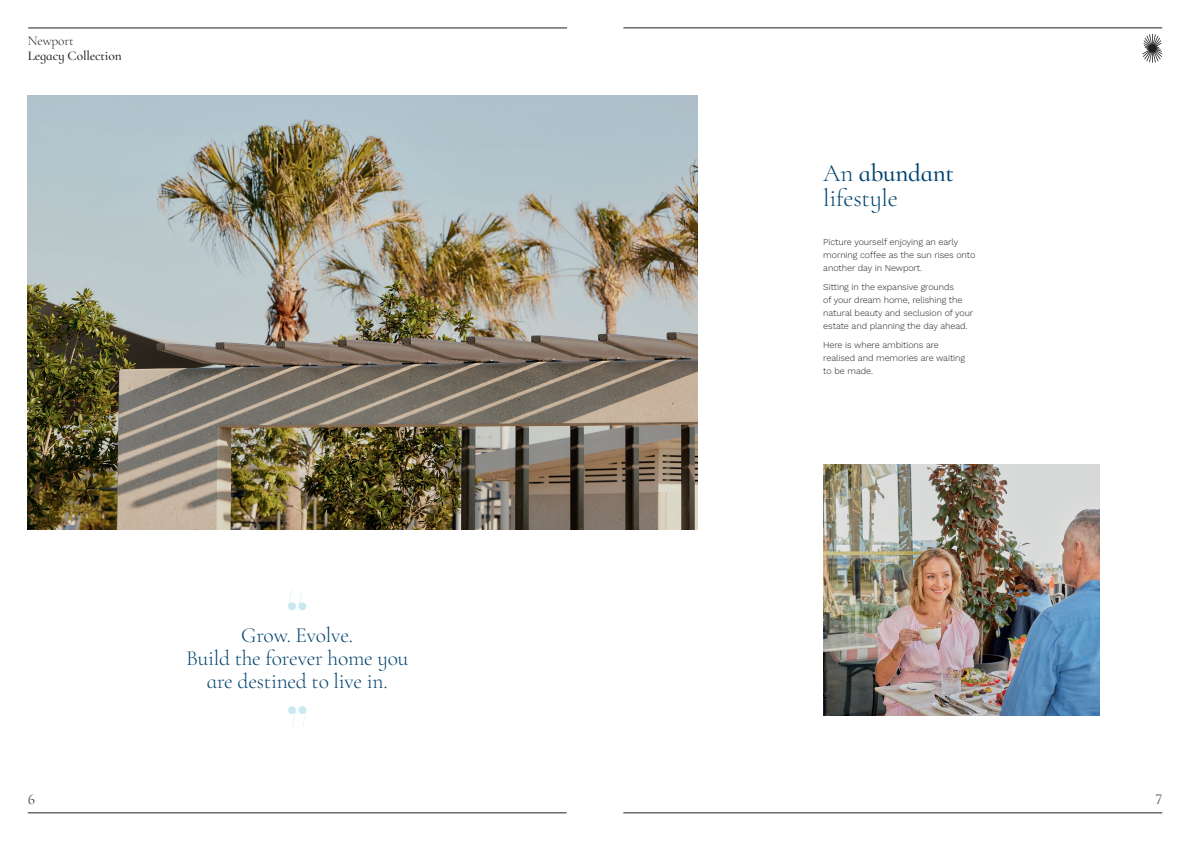
<style>
.page{position:relative;width:1190px;height:841px;background:#fff}
.page>*{position:absolute;margin:0;border:0;box-sizing:border-box;transform-origin:0 0}
.Headline{font:300 25px/25px "Cormorant Infant";letter-spacing:-.01em;color:#024470}
.Pull-Quotes{font:300 21.5px/23px "Cormorant Infant";letter-spacing:-.01em;color:#024470;text-align:center}
.t1{font:300 15px "Cormorant Infant";color:#231f20}
.t2{font:500 13.4px "Cormorant Infant";letter-spacing:-.01em;color:#231f20}
.t3{font:300 13.4px "Cormorant Infant";letter-spacing:-.01em;color:#231f20}
.Body{font:300 9px/13px "Work Sans";letter-spacing:-.01em;color:#231f20}
.s1{font-weight:500}
</style>
<div class="page">
<hr style="left:28px;top:28px;width:539px;height:1px;background:#231f20">
<svg style="left:1142px;top:34px;width:20px;height:29px"></svg>
<hr style="left:623px;top:28px;width:539px;height:1px;background:#231f20">
<hr style="left:623px;top:812px;width:539px;height:1px;background:#231f20">
<hr style="left:28px;top:812px;width:538px;height:1px;background:#231f20">
<svg style="left:288px;top:590px;width:18px;height:20px"></svg>
<svg style="left:288px;top:706px;width:18px;height:20px"></svg>
<img style="left:823px;top:464px;width:276px;height:251px">
<img style="left:28px;top:96px;width:669px;height:433px">
<h3 class="t3" style="left:28px;top:33px;width:47px">Newport</h3>
<h3 class="t2" style="left:28px;top:47px;width:95px">Legacy Collection</h3>
<p class="Pull-Quotes" style="left:186px;top:623px;width:224px">Grow. Evolve.<br>Build the forever home you are destined to live in.</p>
<p class="Headline" style="left:823px;top:161px;width:132px">An <span class="s1">abundant </span>lifestyle</p>
<p class="Body" style="left:823px;top:235px;width:153px">Picture yourself enjoying an early morning coffee as the sun rises onto another day in Newport.</p>
<p class="Body" style="left:823px;top:280px;width:151px">Sitting in the expansive grounds<br>of your dream home, relishing the natural beauty and seclusion of your estate and planning the day ahead.</p>
<p class="Body" style="left:823px;top:338px;width:143px">Here is where ambitions are realised and memories are waiting to be made.</p>
<h3 class="t1" style="left:28px;top:790px;width:9px">6</h3>
<h3 class="t1" style="left:1155px;top:790px;width:8px">7</h3>
</div>
